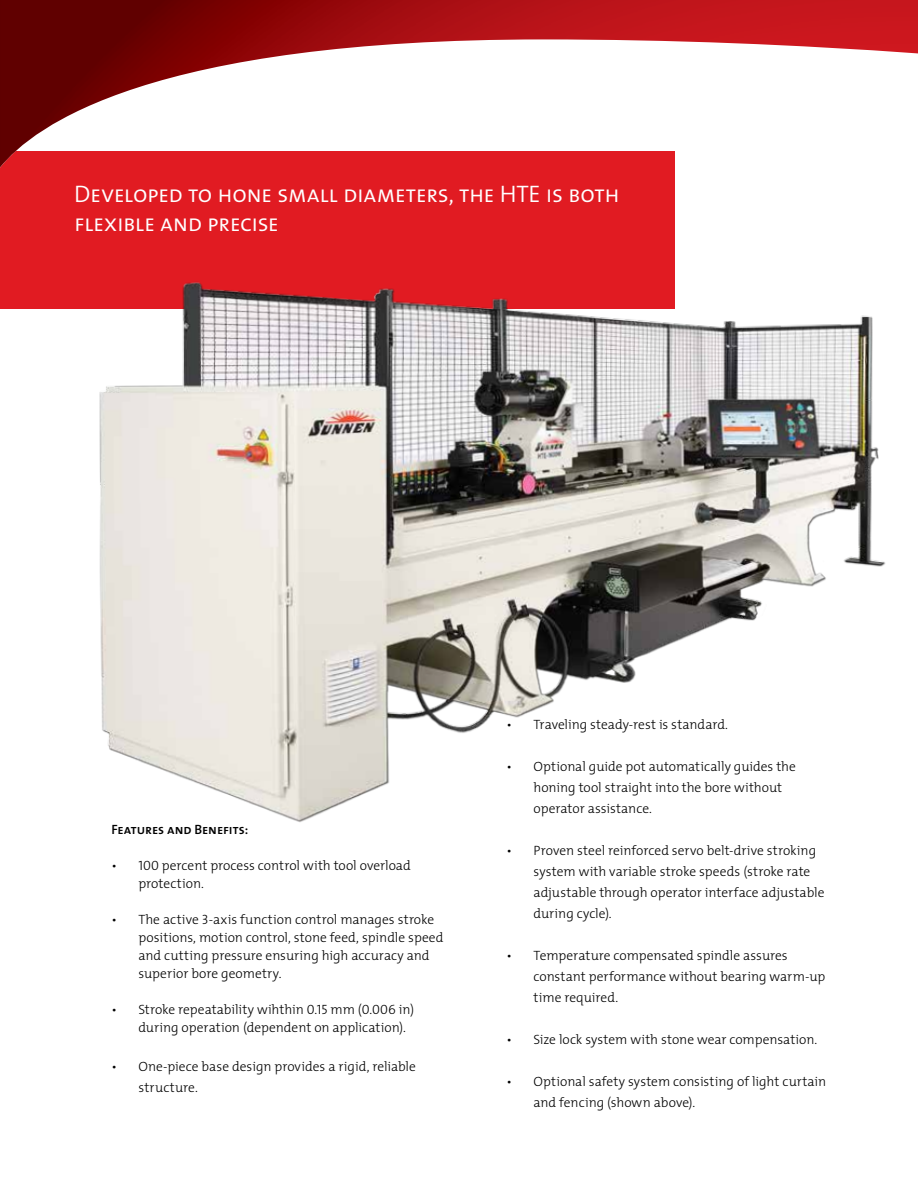
<style>
.page{position:relative;width:918px;height:1188px;background:#fff}
.page>*{position:absolute;margin:0;border:0;box-sizing:border-box;transform-origin:0 0}
.t1{font:24px/28.5px "The Mix Semi Light Caps";letter-spacing:-.015em;color:#fff}
.t2{font:300 13.5px/21px "The Mix";color:#000}
.t3{font:13.5px "The Mix Semi Bold Caps";letter-spacing:-.005em;color:#000}
.s1{font-family:"The Mix Light Caps";font-weight:400}
</style>
<div class="page">
<div style="left:0;top:151px;width:675px;height:158px;background:#e11b22"></div>
<img style="left:0;top:0;width:918px;height:167px">
<img style="left:99px;top:282px;width:787px;height:540px">
<h1 class="t1" style="left:74px;top:180px;width:547px">Developed to hone small diameters, the HTE is both flexible and precise</h1>
<p class="t3" style="left:111px;top:820px;width:138px">Features and Benefits:</p>
<p class="t2" style="left:138px;top:856px;width:274px;line-height:18px;text-indent:-27px"><span class="s1">• 100</span> percent process control with tool overload protection.</p>
<p class="t2" style="left:138px;top:910px;width:307px;line-height:18px;text-indent:-27px">• The active <span class="s1">3</span>-axis function control manages stroke positions, motion control, stone feed, spindle speed and cutting pressure ensuring high accuracy and superior bore geometry.</p>
<p class="t2" style="left:138px;top:1000px;width:277px;line-height:18px;text-indent:-27px">• Stroke repeatability wihthin <span class="s1">0.15</span> mm (<span class="s1">0.006</span> in) during operation (dependent on application).</p>
<p class="t2" style="left:138px;top:1056px;width:279px;text-indent:-27px">• One-piece base design provides a rigid, reliable structure.</p>
<p class="t2" style="left:507px;top:715px;width:223px">• Traveling steady-rest is standard.</p>
<p class="t2" style="left:534px;top:757px;width:264px;text-indent:-27px">• Optional guide pot automatically guides the honing tool straight into the bore without operator assistance.</p>
<p class="t2" style="left:534px;top:841px;width:293px;text-indent:-27px">• Proven steel reinforced servo belt-drive stroking system with variable stroke speeds (stroke rate adjustable through operator interface adjustable during cycle).</p>
<p class="t2" style="left:534px;top:946px;width:293px;text-indent:-27px">• Temperature compensated spindle assures constant performance without bearing warm-up time required.</p>
<p class="t2" style="left:507px;top:1030px;width:312px">• Size lock system with stone wear compensation.</p>
<p class="t2" style="left:534px;top:1072px;width:294px;text-indent:-27px">• Optional safety system consisting of light curtain and fencing (shown above).</p>
</div>
